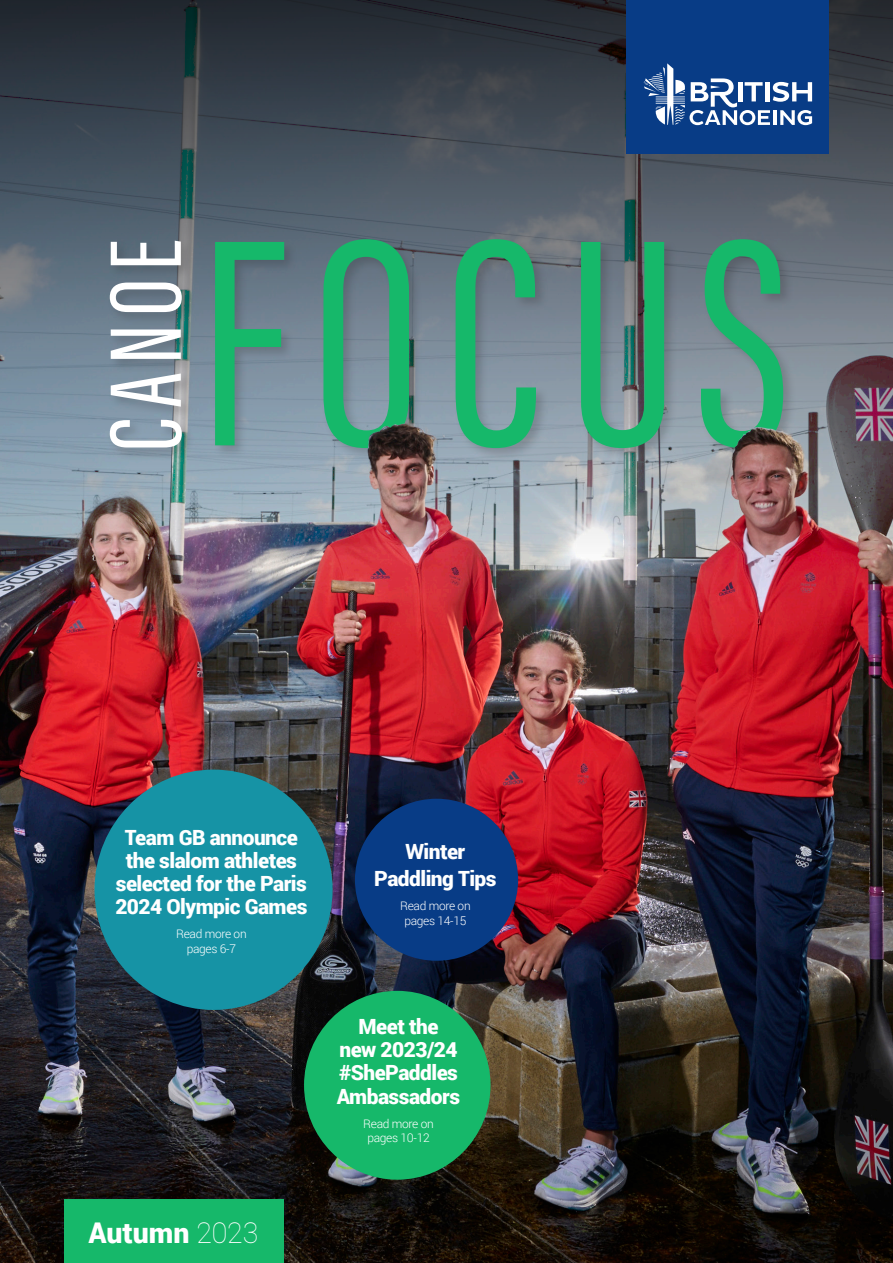
<style>
.page{position:relative;width:893px;height:1263px;background:#fff}
.page>*{position:absolute;margin:0;border:0;box-sizing:border-box;transform-origin:0 0}
.t1{font:900 28.5px "Roboto";color:#fff}
.t2{font:900 21px/23.2px "Roboto";letter-spacing:-.025em;color:#fff;text-align:center}
.t3{font:300 12px/14.4px "Roboto";letter-spacing:-.025em;color:#fff;text-align:center}
.s1{font-weight:100}
</style>
<div class="page">
<img style="left:0;top:729px;width:893px;height:534px">
<img style="left:0;top:554px;width:893px;height:175px">
<svg style="left:0;top:0;width:893px;height:554px;background:#59616b"></svg>
<div style="left:626px;top:0;width:203px;height:153px;background:#083c86"></div>
<svg style="left:643px;top:63px;width:169px;height:62px"></svg>
<div style="left:108px;top:237px;width:689px;height:225px;background:#231f20;opacity:.21"></div>
<svg style="left:110px;top:241px;width:72px;height:206px"></svg>
<svg style="left:215px;top:239px;width:568px;height:209px;background:#5a9586"></svg>
<div style="left:304px;top:991px;width:186px;height:189px;background:#16b86a;border-radius:50%"></div>
<div style="left:355px;top:799px;width:163px;height:162px;background:#083c86;border-radius:50%"></div>
<div style="left:95px;top:769px;width:238px;height:241px;background:#1693a5;border-radius:50%"></div>
<div style="left:64px;top:1199px;width:220px;height:64px;background:#16b86a"></div>
<img style="left:327px;top:424px;width:161px;height:137px">
<img style="left:723px;top:427px;width:96px;height:115px">
<p class="t2" style="left:115px;top:824px;width:194px">Team GB announce the slalom athletes selected for the Paris<br>2024 Olympic Games</p>
<p class="t3" style="left:176px;top:926px;width:72px">Read more on pages 6-7</p>
<p class="t2" style="left:374px;top:837px;width:124px;line-height:27px">Winter<br>Paddling Tips</p>
<p class="t3" style="left:400px;top:898px;width:72px">Read more on pages 14-15</p>
<p class="t2" style="left:337px;top:1014px;width:125px">Meet the<br>new 2023/24 #ShePaddles<br>Ambassadors</p>
<p class="t3" style="left:363px;top:1116px;width:72px">Read more on pages 10-12</p>
<p class="t1" style="left:88px;top:1212px;width:172px">Autumn <span class="s1">2023</span></p>
</div>
